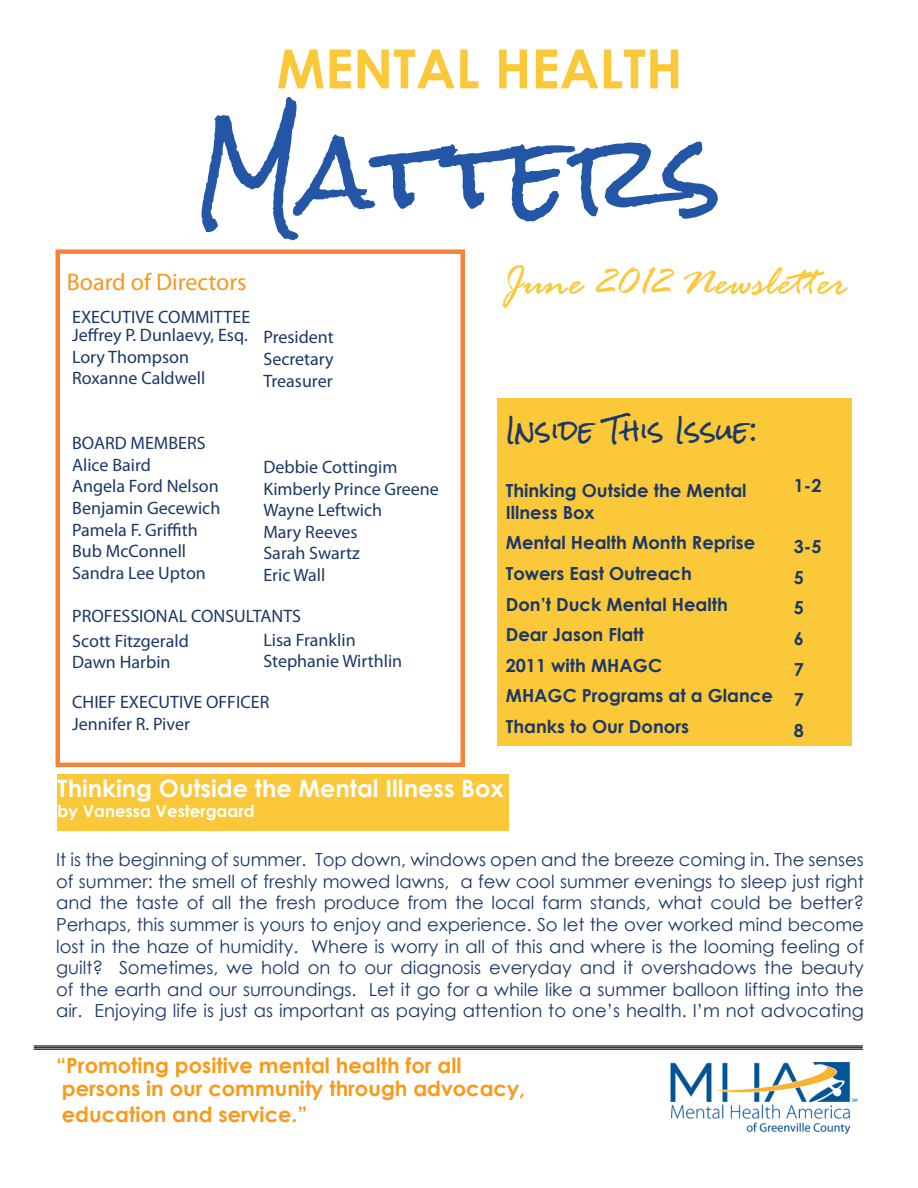
<style>
.page{position:relative;width:918px;height:1188px;background:#fff}
.page>*{position:absolute;margin:0;border:0;box-sizing:border-box;transform-origin:0 0}
.t1{font:99px "Rock Salt";color:#2356a6}
.t2{font:700 54px "Century Gothic";color:#fac839}
.t3{font:italic 45px "Rage";color:#fac839}
.t4{font:27px "Rock Salt";color:#1b3868}
.t5{font:700 24px "Century Gothic";color:#fff}
.t6{font:24px "Myriad Pro";color:#f7981d}
.t7{font:700 21px/24.5px "Century Gothic";color:#f89a1c}
.t8{font:18px/21.6px "Century Gothic";color:#1b3868;text-align:justify}
.t9{font:18px "Myriad Pro";color:#1b3868}
.t10{font:700 18px/21.6px "Century Gothic";color:#1b3868}
.t11{font:700 16.5px "Century Gothic";color:#fff}
</style>
<div class="page">
<div style="left:497px;top:398px;width:355px;height:348px;background:#fac839"></div>
<img style="left:670px;top:1062px;width:187px;height:72px">
<hr style="left:34px;top:1045px;width:828px;height:2px;background:#231f20">
<hr style="left:34px;top:1047px;width:828px;height:1px;background:#231f20">
<hr style="left:34px;top:1049px;width:828px;height:1px;background:#231f20">
<div style="left:58px;top:774px;width:451px;height:57px;background:#fac839"></div>
<div style="left:55px;top:249px;width:410px;height:518px;border:4px solid #f58438"></div>
<h2 class="t2" style="left:277px;top:28px;width:408px">MENTAL HEALTH</h2>
<h1 class="t1" style="left:195px;top:119px;width:529px">Matters</h1>
<p class="t6" style="left:67px;top:267px;width:181px">Board of Directors</p>
<p class="t9" style="left:72px;top:306px;width:180px">EXECUTIVE COMMITTEE</p>
<p class="t9" style="left:72px;top:324px;width:177px">Jeffrey P. Dunlaevy, Esq.</p>
<p class="t9" style="left:72px;top:346px;width:118px">Lory Thompson</p>
<p class="t9" style="left:72px;top:367px;width:135px">Roxanne Caldwell</p>
<p class="t9" style="left:263px;top:326px;width:72px">President</p>
<p class="t9" style="left:263px;top:348px;width:72px">Secretary</p>
<p class="t9" style="left:263px;top:369px;width:71px">Treasurer</p>
<p class="t9" style="left:72px;top:432px;width:135px">BOARD MEMBERS</p>
<p class="t9" style="left:72px;top:454px;width:80px">Alice Baird</p>
<p class="t9" style="left:72px;top:475px;width:148px">Angela Ford Nelson</p>
<p class="t9" style="left:72px;top:497px;width:150px">Benjamin Gecewich</p>
<p class="t9" style="left:72px;top:519px;width:127px">Pamela F. Griffith</p>
<p class="t9" style="left:72px;top:540px;width:115px">Bub McConnell</p>
<p class="t9" style="left:72px;top:562px;width:135px">Sandra Lee Upton</p>
<p class="t9" style="left:72px;top:605px;width:230px">PROFESSIONAL CONSULTANTS</p>
<p class="t9" style="left:72px;top:630px;width:118px">Scott Fitzgerald</p>
<p class="t9" style="left:72px;top:651px;width:100px">Dawn Harbin</p>
<p class="t9" style="left:72px;top:691px;width:199px">CHIEF EXECUTIVE OFFICER</p>
<p class="t9" style="left:72px;top:713px;width:119px">Jennifer R. Piver</p>
<p class="t9" style="left:263px;top:456px;width:136px">Debbie Cottingim</p>
<p class="t9" style="left:263px;top:477px;width:177px">Kimberly Prince Greene</p>
<p class="t9" style="left:263px;top:499px;width:120px">Wayne Leftwich</p>
<p class="t9" style="left:263px;top:521px;width:96px">Mary Reeves</p>
<p class="t9" style="left:263px;top:542px;width:98px">Sarah Swartz</p>
<p class="t9" style="left:263px;top:564px;width:64px">Eric Wall</p>
<p class="t9" style="left:263px;top:629px;width:94px">Lisa Franklin</p>
<p class="t9" style="left:263px;top:650px;width:140px">Stephanie Wirthlin</p>
<p class="t3" style="left:501px;top:258px;width:348px">June 2012 Newsletter</p>
<p class="t4" style="left:506px;top:416px;width:254px">Inside This Issue:</p>
<p class="t10" style="left:506px;top:479px;width:242px">Thinking Outside the Mental<br>Illness Box</p>
<p class="t10" style="left:506px;top:531px;width:251px">Mental Health Month Reprise</p>
<p class="t10" style="left:506px;top:562px;width:188px">Towers East Outreach</p>
<p class="t10" style="left:506px;top:593px;width:224px">Don’t Duck Mental Health</p>
<p class="t10" style="left:506px;top:623px;width:140px">Dear Jason Flatt</p>
<p class="t10" style="left:506px;top:654px;width:158px">2011 with MHAGC</p>
<p class="t10" style="left:506px;top:684px;width:269px">MHAGC Programs at a Glance</p>
<p class="t10" style="left:506px;top:715px;width:185px">Thanks to Our Donors</p>
<p class="t10" style="left:794px;top:474px;width:29px">1-2</p>
<p class="t10" style="left:794px;top:535px;width:29px">3-5</p>
<p class="t10" style="left:794px;top:566px;width:12px">5</p>
<p class="t10" style="left:794px;top:596px;width:12px">5</p>
<p class="t10" style="left:794px;top:627px;width:12px">6</p>
<p class="t10" style="left:794px;top:657px;width:12px">7</p>
<p class="t10" style="left:794px;top:688px;width:12px">7</p>
<p class="t10" style="left:794px;top:719px;width:12px">8</p>
<p class="t5" style="left:58px;top:770px;width:448px">Thinking Outside the Mental Illness Box</p>
<p class="t11" style="left:58px;top:799px;width:199px">by Vanessa Vestergaard</p>
<p class="t8" style="left:56px;top:849px;width:809px">It is the beginning of summer. Top down, windows open and the breeze coming in. The senses of summer: the smell of freshly mowed lawns, a few cool summer evenings to sleep just right and the taste of all the fresh produce from the local farm stands, what could be better?<br>Perhaps, this summer is yours to enjoy and experience. So let the over worked mind become lost in the haze of humidity. Where is worry in all of this and where is the looming feeling of guilt? Sometimes, we hold on to our diagnosis everyday and it overshadows the beauty of the earth and our surroundings. Let it go for a while like a summer balloon lifting into the air. Enjoying life is just as important as paying attention to one’s health. I’m not advocating</p>
<p class="t7" style="left:56px;top:1052px;width:470px">“Promoting positive mental health for all persons in our community through advocacy, education and service.”</p>
</div>
